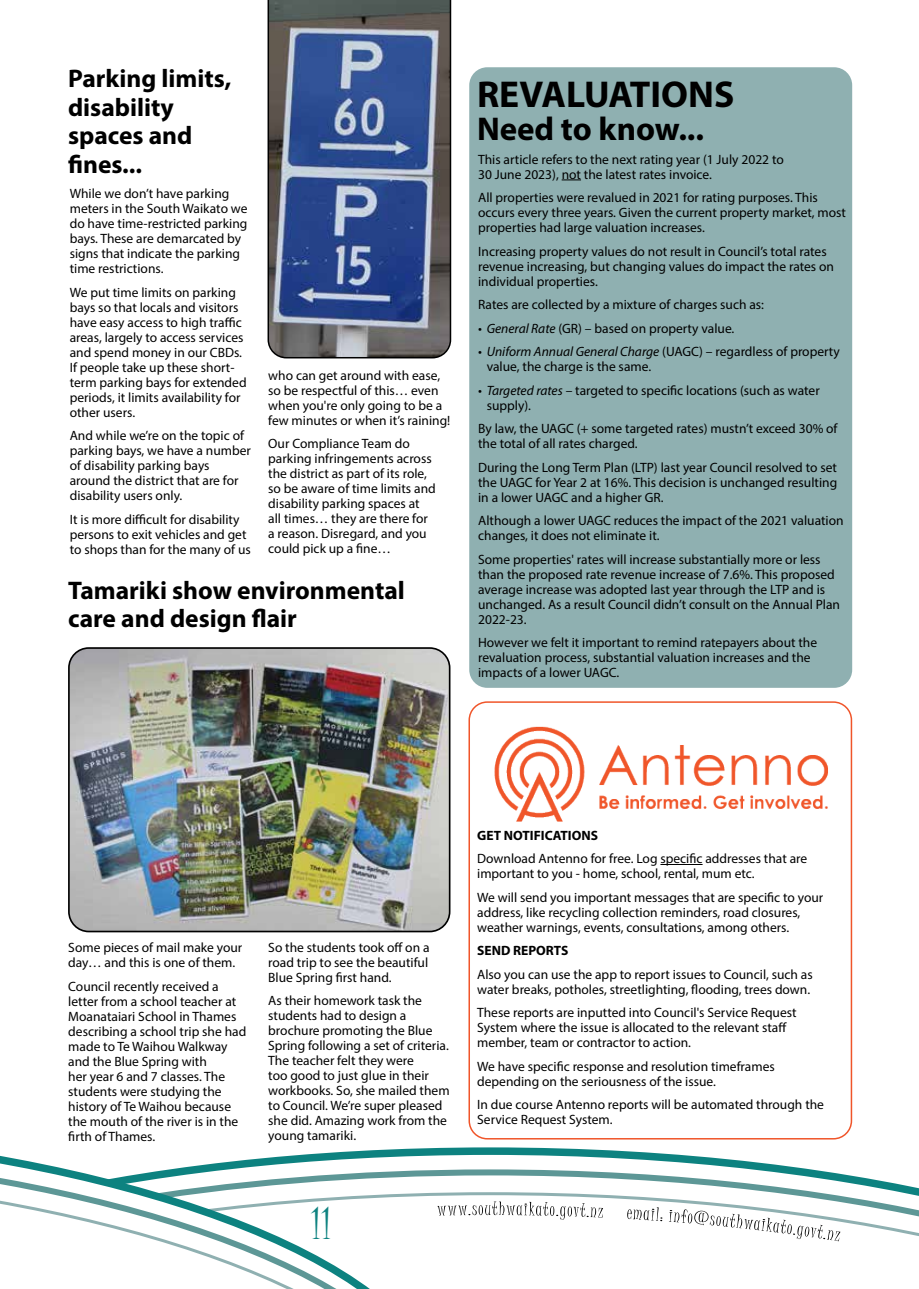
<style>
.page{position:relative;width:919px;height:1289px;background:#fff}
.page>*{position:absolute;margin:0;border:0;box-sizing:border-box;transform-origin:0 0}
.t1{font:43.5px "Juice ITC";color:#0d8280}
.t2{font:700 37.5px "Myriad Pro";color:#000}
.t3{font:700 33px "Myriad Pro";color:#000}
.t4{font:700 25.5px/28.5px "Myriad Pro";color:#000}
.t5{font:13.5px/15px "Myriad Pro";color:#000}
.t6{font:700 13.5px "Myriad Pro";color:#000}
.s1{font-style:italic}
</style>
<div class="page">
<svg style="left:427px;top:1147px;width:358px;height:19px"></svg>
<svg style="left:427px;top:1166px;width:491px;height:24px"></svg>
<svg style="left:0;top:1148px;width:417px;height:29px"></svg>
<svg style="left:0;top:1166px;width:403px;height:122px"></svg>
<svg style="left:181px;top:1190px;width:737px;height:64px"></svg>
<div style="left:469px;top:67px;width:383px;height:620px;background:#8fb0b1;border-radius:18px"></div>
<div style="left:468px;top:701px;width:384px;height:438px;border:2px solid #f0552a;border-radius:18px"></div>
<img style="left:494px;top:726px;width:334px;height:96px">
<hr style="left:660px;top:864px;width:42px;height:1px;background:#000">
<svg style="left:561px;top:179px;width:20px;height:1px"></svg>
<svg style="left:267px;top:0;width:185px;height:359px;background:#556589"></svg>
<img style="left:71px;top:650px;width:378px;height:281px">
<div style="left:68px;top:647px;width:382px;height:285px;border:2px solid #000;border-radius:20px"></div>
<h3 class="t4" style="left:68px;top:63px;width:165px">Parking limits, disability spaces and fines...</h3>
<p class="t5" style="left:70px;top:186px;width:179px">While we don’t have parking meters in the South Waikato we do have time-restricted parking bays. These are demarcated by signs that indicate the parking time restrictions.</p>
<p class="t5" style="left:70px;top:284px;width:178px">We put time limits on parking bays so that locals and visitors have easy access to high traffic areas, largely to access services and spend money in our CBDs.<br>If people take up these short&shy;term parking bays for extended periods, it limits availability for other users.</p>
<p class="t5" style="left:70px;top:428px;width:183px">And while we’re on the topic of parking bays, we have a number of disability parking bays around the district that are for disability users only.</p>
<p class="t5" style="left:70px;top:511px;width:182px">It is more difficult for disability persons to exit vehicles and get to shops than for the many of us</p>
<p class="t5" style="left:268px;top:367px;width:184px">who can get around with ease, so be respectful of this… even when you're only going to be a few minutes or when it’s raining!</p>
<p class="t5" style="left:268px;top:436px;width:169px">Our Compliance Team do parking infringements across the district as part of its role, so be aware of time limits and disability parking spaces at all times… they are there for a reason. Disregard, and you could pick up a fine…</p>
<h3 class="t4" style="left:68px;top:575px;width:338px">Tamariki show environmental care and design flair</h3>
<h2 class="t2" style="left:477px;top:69px;width:259px">REVALUATIONS</h2>
<h3 class="t3" style="left:477px;top:107px;width:229px">Need to know...</h3>
<p class="t5" style="left:478px;top:151px;width:307px">This article refers to the next rating year (1 July 2022 to<br>30 June 2023), not the latest rates invoice.</p>
<p class="t5" style="left:478px;top:190px;width:369px">All properties were revalued in 2021 for rating purposes. This occurs every three years. Given the current property market, most properties had large valuation increases.</p>
<p class="t5" style="left:478px;top:243px;width:357px">Increasing property values do not result in Council’s total rates revenue increasing, but changing values do impact the rates on individual properties.</p>
<p class="t5" style="left:478px;top:297px;width:287px">Rates are collected by a mixture of charges such as:</p>
<p class="t5" style="left:478px;top:320px;width:258px"><span class="s1">• General Rate</span> (GR) – based on property value.</p>
<p class="t5" style="left:486px;top:344px;width:354px;text-indent:-9px"><span class="s1">• Uniform Annual General Charge</span> (UAGC) – regardless of property value, the charge is the same.</p>
<p class="t5" style="left:486px;top:382px;width:334px;text-indent:-9px"><span class="s1">• Targeted rates</span> – targeted to specific locations (such as water supply).</p>
<p class="t5" style="left:478px;top:421px;width:361px">By law, the UAGC (+ some targeted rates) mustn’t exceed 30% of the total of all rates charged.</p>
<p class="t5" style="left:478px;top:459px;width:360px;text-align:justify">During the Long Term Plan (LTP) last year Council resolved to set the UAGC for Year 2 at 16%. This decision is unchanged resulting in a lower UAGC and a higher GR.</p>
<p class="t5" style="left:478px;top:513px;width:367px">Although a lower UAGC reduces the impact of the 2021 valuation changes, it does not eliminate it.</p>
<p class="t5" style="left:478px;top:551px;width:363px">Some properties' rates will increase substantially more or less than the proposed rate revenue increase of 7.6%. This proposed average increase was adopted last year through the LTP and is unchanged. As a result Council didn’t consult on the Annual Plan 2022-23.</p>
<p class="t5" style="left:478px;top:635px;width:340px">However we felt it important to remind ratepayers about the revaluation process, substantial valuation increases and the impacts of a lower UAGC.</p>
<p class="t5" style="left:68px;top:940px;width:175px">Some pieces of mail make your day… and this is one of them.</p>
<p class="t5" style="left:68px;top:978px;width:179px">Council recently received a letter from a school teacher at<br>Moanataiari School in Thames describing a school trip she had made to Te Waihou Walkway and the Blue Spring with<br>her year 6 and 7 classes. The students were studying the history of Te Waihou because the mouth of the river is in the firth of Thames.</p>
<p class="t5" style="left:268px;top:939px;width:163px;text-align:justify">So the students took off on a road trip to see the beautiful Blue Spring first hand.</p>
<p class="t5" style="left:268px;top:992px;width:183px">As their homework task the students had to design a brochure promoting the Blue<br>Spring following a set of criteria.<br>The teacher felt they were<br>too good to just glue in their workbooks. So, she mailed them to Council. We’re super pleased she did. Amazing work from the young tamariki.</p>
<h1 class="t1" style="left:311px;top:1198px;width:22px">11</h1>
<p class="t6" style="left:477px;top:826px;width:122px">GET NOTIFICATIONS</p>
<p class="t5" style="left:477px;top:850px;width:331px">Download Antenno for free. Log specific addresses that are important to you - home, school, rental, mum etc.</p>
<p class="t5" style="left:477px;top:889px;width:347px">We will send you important messages that are specific to your address, like recycling collection reminders, road closures, weather warnings, events, consultations, among others.</p>
<p class="t6" style="left:477px;top:941px;width:93px">SEND REPORTS</p>
<p class="t5" style="left:477px;top:966px;width:337px">Also you can use the app to report issues to Council, such as water breaks, potholes, streetlighting, flooding, trees down.</p>
<p class="t5" style="left:477px;top:1004px;width:321px">These reports are inputted into Council's Service Request<br>System where the issue is allocated to the relevant staff member, team or contractor to action.</p>
<p class="t5" style="left:477px;top:1058px;width:299px">We have specific response and resolution timeframes depending on the seriousness of the issue.</p>
<p class="t5" style="left:477px;top:1096px;width:348px">In due course Antenno reports will be automated through the<br>Service Request System.</p>
</div>
